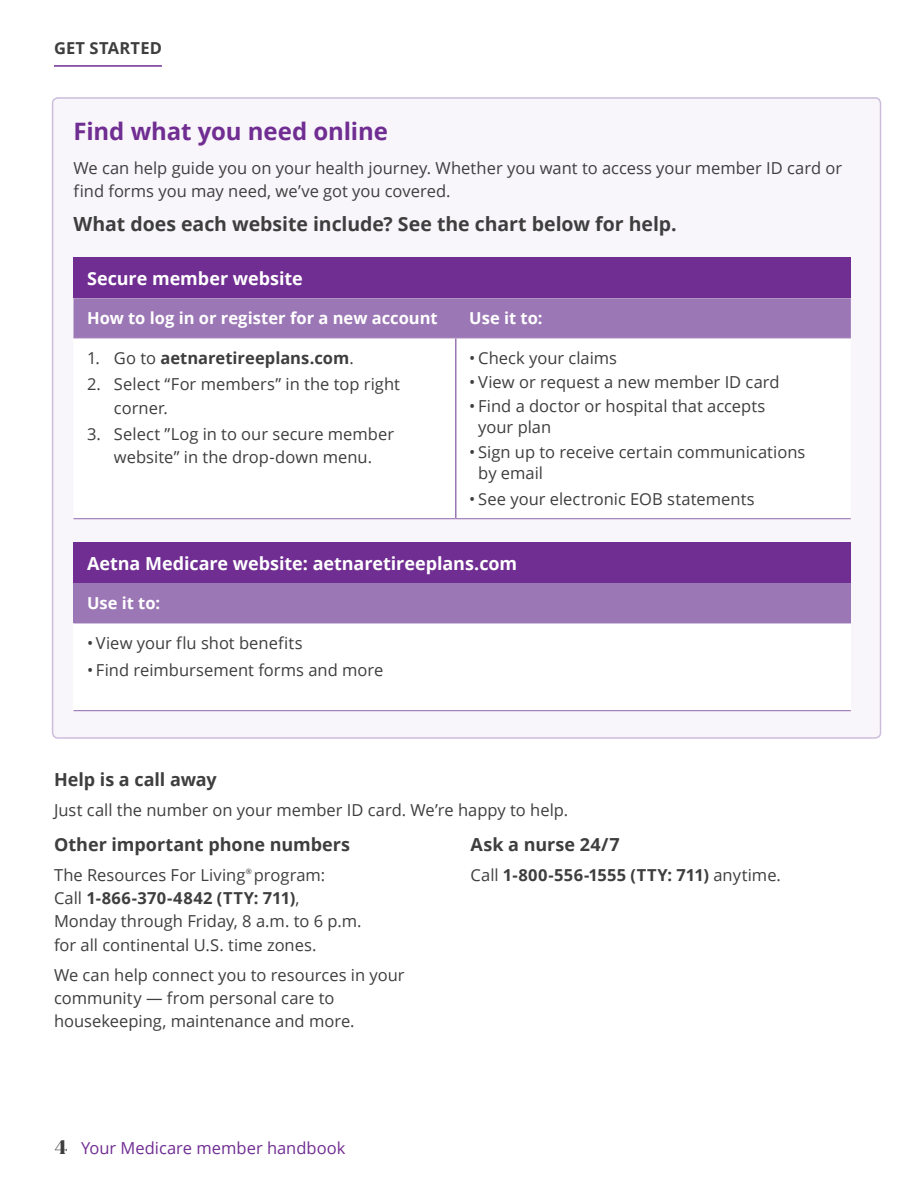
<style>
.page{position:relative;width:918px;height:1188px;background:#fff}
.page>*{position:absolute;margin:0;border:0;box-sizing:border-box;transform-origin:0 0}
.t1{font:700 24px "Open Sans";letter-spacing:-.01em;color:#702d92}
.t2{font:700 19.5px "Open Sans";letter-spacing:-.005em;color:#3e3e3f}
.t3{font:700 18px "Open Sans";letter-spacing:-.005em;color:#fff}
.t4{font:700 18px "Open Sans";letter-spacing:-.005em;color:#3e3e3f}
.t5{font:16.5px/23.2px "Open Sans";color:#3e3e3f}
.t6{font:700 16.5px "Open Sans";letter-spacing:.01em;color:#3e3e3f}
.t7{font:700 16.5px "Open Sans";color:#fff}
.t8{font:16.5px "Open Sans";color:#702d92}
.t9{font:7.35px "Open Sans";color:#3e3e3f}
.s1{font-weight:400}
.s2{font-weight:700}
.s3{font-family:"Domaine Disp";font-weight:700;font-size:19.5px;color:#3e3e3f}
</style>
<div class="page">
<hr style="left:54px;top:65px;width:108px;height:2px;background:#702d92">
<div style="left:53px;top:98px;width:828px;height:640px;background:#f8f6fa;border-radius:5px"></div>
<div style="left:74px;top:257px;width:777px;height:41px;background:#702d92"></div>
<div style="left:74px;top:298px;width:777px;height:39px;background:#9c77b5"></div>
<svg style="left:74px;top:338px;width:777px;height:1px"></svg>
<hr style="left:74px;top:337px;width:382px;height:1px;background:#9c77b5">
<hr style="left:456px;top:337px;width:395px;height:1px;background:#9c77b5">
<hr style="left:74px;top:518px;width:382px;height:1px;background:#9c77b5">
<hr style="left:456px;top:518px;width:395px;height:1px;background:#9c77b5">
<hr style="left:455px;top:338px;width:2px;height:180px;background:#9c77b5">
<div style="left:74px;top:543px;width:777px;height:40px;background:#702d92"></div>
<div style="left:74px;top:583px;width:777px;height:40px;background:#9c77b5"></div>
<div style="left:74px;top:623px;width:777px;height:88px;background:#fff"></div>
<hr style="left:74px;top:710px;width:777px;height:1px;background:#9c77b5">
<p class="t6" style="left:54px;top:37px;width:109px">Get started</p>
<h1 class="t1" style="left:74px;top:114px;width:316px">Find what you need online</h1>
<p class="t5" style="left:74px;top:156px;width:770px">We can help guide you on your health journey. Whether you want to access your member ID card or find forms you may need, we’ve got you covered.</p>
<p class="t2" style="left:74px;top:210px;width:605px">What does each website include? See the chart below for help.</p>
<p class="t3" style="left:87px;top:265px;width:217px">Secure member website</p>
<p class="t7" style="left:87px;top:307px;width:352px">How to log in or register for a new account</p>
<p class="t7" style="left:469px;top:307px;width:75px">Use it to:</p>
<p class="t6" style="left:87px;top:346px;width:268px"><span class="s1">1. Go to</span> aetnaretireeplans.com<span class="s1">.</span></p>
<p class="t5" style="left:114px;top:372px;width:288px;text-indent:-27px">2. Select “For members” in the top right corner.</p>
<p class="t5" style="left:87px;top:422px;width:309px;text-align:center">3. Select ”Log in to our secure member website” in the drop-down menu.</p>
<p class="t5" style="left:469px;top:346px;width:149px">• Check your claims</p>
<p class="t5" style="left:469px;top:370px;width:312px">• View or request a new member ID card</p>
<p class="t5" style="left:478px;top:396px;width:289px;line-height:21px;text-indent:-9px">• Find a doctor or hospital that accepts your plan</p>
<p class="t5" style="left:478px;top:441px;width:329px;line-height:21px;text-indent:-9px">• Sign up to receive certain communications by email</p>
<p class="t5" style="left:469px;top:487px;width:287px">• See your electronic EOB statements</p>
<p class="t3" style="left:87px;top:551px;width:432px">Aetna Medicare website: aetnaretireeplans.com</p>
<p class="t7" style="left:87px;top:592px;width:75px">Use it to:</p>
<p class="t5" style="left:87px;top:631px;width:217px">• View your flu shot benefits</p>
<p class="t5" style="left:87px;top:657px;width:298px">• Find reimbursement forms and more</p>
<p class="t4" style="left:54px;top:767px;width:164px">Help is a call away</p>
<p class="t5" style="left:54px;top:798px;width:516px">Just call the number on your member ID card. We’re happy to help.</p>
<p class="t4" style="left:54px;top:832px;width:298px">Other important phone numbers</p>
<p class="t5" style="left:54px;top:863px;width:193px">The Resources For Living</p>
<p class="t9" style="left:246px;top:867px;width:8px">®</p>
<p class="t5" style="left:54px;top:863px;width:309px;text-indent:200px">program:<br>Call <span class="s2">1-866-370-4842 (TTY: 711)</span>,<br>Monday through Friday, 8 a.m. to 6 p.m. for all continental U.S. time zones.</p>
<p class="t5" style="left:54px;top:963px;width:352px">We can help connect you to resources in your community — from personal care to housekeeping, maintenance and more.</p>
<p class="t8" style="left:55px;top:1137px;width:292px"><span class="s3">4</span> Your Medicare member handbook</p>
<p class="t4" style="left:471px;top:832px;width:151px">Ask a nurse 24/7</p>
<p class="t6" style="left:471px;top:863px;width:312px"><span class="s1">Call</span> 1-800-556-1555 (TTY: 711) <span class="s1">anytime.</span></p>
</div>
